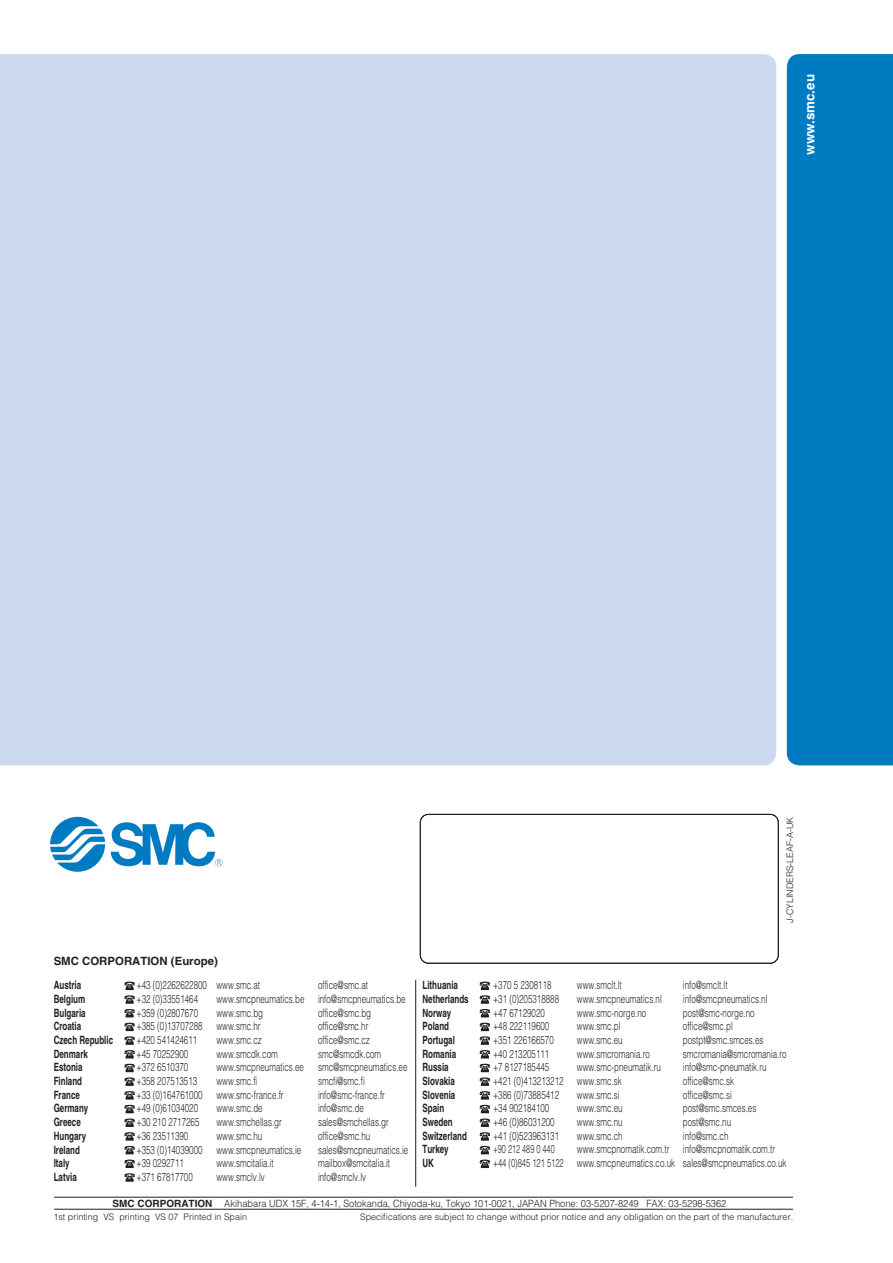
<style>
.page{position:relative;width:893px;height:1263px;background:#fff}
.page>*{position:absolute;margin:0;border:0;box-sizing:border-box;transform-origin:0 0}
.t1{font:700 13.5px "Helvetica";color:#fff}
.t2{font:300 11.4px "Helvetica";color:#231f20;scale:.7 1}
.t3{font:700 11.4px "Helvetica";color:#231f20;scale:.7 1}
.t4{font:300 11.4px "Helvetica";color:#231f20;scale:.66 1}
.t5{font:700 11.4px "Helvetica";color:#231f20}
.t6{font:300 11.4px "Helvetica";color:#231f20;scale:.64 1}
.t7{font:300 10.05px "Helvetica";color:#231f20;scale:.93 1}
.t8{font:300 9px "Helvetica";color:#231f20}
.s1{font-weight:700}
</style>
<div class="page">
<hr style="left:54px;top:1197px;width:739px;height:1px;background:#231f20">
<hr style="left:54px;top:1209px;width:739px;height:1px;background:#231f20">
<svg style="left:124px;top:982px;width:11px;height:35px"></svg>
<svg style="left:124px;top:1023px;width:11px;height:90px"></svg>
<svg style="left:124px;top:1119px;width:11px;height:35px"></svg>
<svg style="left:124px;top:1160px;width:11px;height:22px"></svg>
<svg style="left:479px;top:982px;width:11px;height:35px"></svg>
<svg style="left:479px;top:1023px;width:11px;height:90px"></svg>
<svg style="left:479px;top:1119px;width:11px;height:35px"></svg>
<svg style="left:479px;top:1160px;width:11px;height:8px"></svg>
<hr style="left:415px;top:980px;width:1px;height:207px;background:#231f20">
<svg style="left:50px;top:817px;width:172px;height:55px"></svg>
<div style="left:420px;top:814px;width:358px;height:150px;border:1px solid #231f20;border-radius:8px"></div>
<div style="left:0;top:54px;width:776px;height:711px;background:#ccd9ef"></div>
<div style="left:786px;top:54px;width:106px;height:711px;background:#007bc2"></div>
<p class="t1" style="left:804px;top:155px;width:82px;rotate:-90deg">www.smc.eu</p>
<p class="t5" style="left:54px;top:957px;width:166px">SMC CORPORATION (Europe)</p>
<p class="t3" style="left:54px;top:981px;width:41px">Austria</p>
<p class="t2" style="left:136px;top:981px;width:178px">+43 (0)2262622800 www.smc.at</p>
<p class="t2" style="left:318px;top:981px;width:73px">office@smc.at</p>
<p class="t3" style="left:54px;top:995px;width:47px">Belgium</p>
<p class="t2" style="left:136px;top:995px;width:90px">+32 (0)33551464</p>
<p class="t2" style="left:216px;top:995px;width:272px">www.smcpneumatics.be info@smcpneumatics.be</p>
<p class="t3" style="left:54px;top:1008px;width:47px">Bulgaria</p>
<p class="t2" style="left:136px;top:1008px;width:90px">+359 (0)2807670</p>
<p class="t2" style="left:216px;top:1008px;width:68px">www.smc.bg</p>
<p class="t2" style="left:318px;top:1008px;width:77px">office@smc.bg</p>
<p class="t3" style="left:54px;top:1022px;width:41px">Croatia</p>
<p class="t2" style="left:136px;top:1022px;width:179px">+385 (0)13707288 www.smc.hr</p>
<p class="t2" style="left:318px;top:1022px;width:73px">office@smc.hr</p>
<p class="t3" style="left:54px;top:1036px;width:86px">Czech Republic</p>
<p class="t2" style="left:136px;top:1036px;width:88px">+420 541424611</p>
<p class="t2" style="left:216px;top:1036px;width:66px">www.smc.cz</p>
<p class="t2" style="left:318px;top:1036px;width:75px">office@smc.cz</p>
<p class="t3" style="left:54px;top:1050px;width:50px">Denmark</p>
<p class="t2" style="left:136px;top:1049px;width:76px">+45 70252900</p>
<p class="t2" style="left:216px;top:1049px;width:89px">www.smcdk.com</p>
<p class="t2" style="left:318px;top:1049px;width:92px">smc@smcdk.com</p>
<p class="t3" style="left:54px;top:1063px;width:43px">Estonia</p>
<p class="t2" style="left:136px;top:1063px;width:76px">+372 6510370</p>
<p class="t2" style="left:216px;top:1063px;width:274px">www.smcpneumatics.ee smc@smcpneumatics.ee</p>
<p class="t3" style="left:54px;top:1077px;width:42px">Finland</p>
<p class="t2" style="left:136px;top:1077px;width:88px">+358 207513513</p>
<p class="t2" style="left:216px;top:1077px;width:60px">www.smc.fi</p>
<p class="t2" style="left:318px;top:1077px;width:68px">smcfi@smc.fi</p>
<p class="t3" style="left:54px;top:1091px;width:39px">France</p>
<p class="t2" style="left:136px;top:1091px;width:212px">+33 (0)164761000 www.smc-france.fr</p>
<p class="t2" style="left:318px;top:1091px;width:97px">info@smc-france.fr</p>
<p class="t3" style="left:54px;top:1104px;width:51px">Germany</p>
<p class="t2" style="left:136px;top:1104px;width:90px">+49 (0)61034020</p>
<p class="t2" style="left:216px;top:1104px;width:67px">www.smc.de</p>
<p class="t2" style="left:318px;top:1104px;width:67px">info@smc.de</p>
<p class="t3" style="left:54px;top:1118px;width:40px">Greece</p>
<p class="t2" style="left:136px;top:1118px;width:92px">+30 210 2717265</p>
<p class="t2" style="left:216px;top:1118px;width:95px">www.smchellas.gr</p>
<p class="t2" style="left:318px;top:1118px;width:103px">sales@smchellas.gr</p>
<p class="t3" style="left:54px;top:1132px;width:48px">Hungary</p>
<p class="t2" style="left:136px;top:1132px;width:76px">+36 23511390</p>
<p class="t2" style="left:216px;top:1132px;width:67px">www.smc.hu</p>
<p class="t2" style="left:318px;top:1132px;width:76px">office@smc.hu</p>
<p class="t3" style="left:54px;top:1145px;width:39px">Ireland</p>
<p class="t2" style="left:136px;top:1145px;width:237px">+353 (0)14039000 www.smcpneumatics.ie</p>
<p class="t2" style="left:318px;top:1145px;width:131px">sales@smcpneumatics.ie</p>
<p class="t3" style="left:54px;top:1159px;width:24px">Italy</p>
<p class="t2" style="left:136px;top:1159px;width:69px">+39 0292711</p>
<p class="t2" style="left:216px;top:1159px;width:83px">www.smcitalia.it</p>
<p class="t2" style="left:318px;top:1159px;width:104px">mailbox@smcitalia.it</p>
<p class="t3" style="left:54px;top:1173px;width:34px">Latvia</p>
<p class="t2" style="left:136px;top:1173px;width:82px">+371 67817700</p>
<p class="t2" style="left:216px;top:1173px;width:71px">www.smclv.lv</p>
<p class="t2" style="left:318px;top:1173px;width:70px">info@smclv.lv</p>
<p class="t8" style="left:786px;top:923px;width:108px;rotate:-90deg">J-CYLINDERS-LEAF-A-UK</p>
<p class="t3" style="left:422px;top:981px;width:52px">Lithuania</p>
<p class="t2" style="left:493px;top:981px;width:85px">+370 5 2308118</p>
<p class="t2" style="left:577px;top:981px;width:66px">www.smclt.lt</p>
<p class="t2" style="left:683px;top:981px;width:65px">info@smclt.lt</p>
<p class="t3" style="left:422px;top:995px;width:67px">Netherlands</p>
<p class="t2" style="left:493px;top:995px;width:96px">+31 (0)205318888</p>
<p class="t2" style="left:577px;top:995px;width:123px">www.smcpneumatics.nl</p>
<p class="t2" style="left:683px;top:995px;width:122px">info@smcpneumatics.nl</p>
<p class="t3" style="left:422px;top:1008px;width:43px">Norway</p>
<p class="t2" style="left:493px;top:1008px;width:76px">+47 67129020</p>
<p class="t2" style="left:577px;top:1008px;width:100px">www.smc-norge.no</p>
<p class="t2" style="left:683px;top:1008px;width:104px">post@smc-norge.no</p>
<p class="t3" style="left:422px;top:1022px;width:40px">Poland</p>
<p class="t2" style="left:493px;top:1022px;width:82px">+48 222119600</p>
<p class="t2" style="left:577px;top:1022px;width:64px">www.smc.pl</p>
<p class="t2" style="left:683px;top:1022px;width:73px">office@smc.pl</p>
<p class="t3" style="left:422px;top:1036px;width:48px">Portugal</p>
<p class="t2" style="left:493px;top:1036px;width:88px">+351 226166570</p>
<p class="t2" style="left:577px;top:1036px;width:67px">www.smc.eu</p>
<p class="t2" style="left:683px;top:1036px;width:117px">postpt@smc.smces.es</p>
<p class="t3" style="left:422px;top:1050px;width:50px">Romania</p>
<p class="t2" style="left:493px;top:1049px;width:82px">+40 213205111</p>
<p class="t2" style="left:577px;top:1049px;width:106px">www.smcromania.ro</p>
<p class="t2" style="left:683px;top:1049px;width:150px">smcromania@smcromania.ro</p>
<p class="t3" style="left:422px;top:1063px;width:39px">Russia</p>
<p class="t2" style="left:493px;top:1063px;width:82px">+7 8127185445</p>
<p class="t2" style="left:577px;top:1063px;width:121px">www.smc-pneumatik.ru</p>
<p class="t2" style="left:683px;top:1063px;width:121px">info@smc-pneumatik.ru</p>
<p class="t3" style="left:422px;top:1077px;width:48px">Slovakia</p>
<p class="t2" style="left:493px;top:1077px;width:185px">+421 (0)413213212 www.smc.sk</p>
<p class="t2" style="left:683px;top:1077px;width:75px">office@smc.sk</p>
<p class="t3" style="left:422px;top:1091px;width:48px">Slovenia</p>
<p class="t2" style="left:493px;top:1091px;width:96px">+386 (0)73885412</p>
<p class="t2" style="left:577px;top:1091px;width:62px">www.smc.si</p>
<p class="t2" style="left:683px;top:1091px;width:72px">office@smc.si</p>
<p class="t3" style="left:422px;top:1104px;width:33px">Spain</p>
<p class="t2" style="left:493px;top:1104px;width:82px">+34 902184100</p>
<p class="t2" style="left:577px;top:1104px;width:67px">www.smc.eu</p>
<p class="t2" style="left:683px;top:1104px;width:106px">post@smc.smces.es</p>
<p class="t3" style="left:422px;top:1118px;width:45px">Sweden</p>
<p class="t2" style="left:493px;top:1118px;width:90px">+46 (0)86031200</p>
<p class="t2" style="left:577px;top:1118px;width:67px">www.smc.nu</p>
<p class="t2" style="left:683px;top:1118px;width:70px">post@smc.nu</p>
<p class="t3" style="left:422px;top:1132px;width:65px">Switzerland</p>
<p class="t2" style="left:493px;top:1132px;width:96px">+41 (0)523963131</p>
<p class="t2" style="left:577px;top:1132px;width:67px">www.smc.ch</p>
<p class="t2" style="left:683px;top:1132px;width:66px">info@smc.ch</p>
<p class="t3" style="left:422px;top:1145px;width:39px">Turkey</p>
<p class="t6" style="left:493px;top:1145px;width:98px">+90 212 489 0 440</p>
<p class="t2" style="left:577px;top:1145px;width:284px">www.smcpnomatik.com.tr info@smcpnomatik.com.tr</p>
<p class="t3" style="left:422px;top:1159px;width:18px">UK</p>
<p class="t4" style="left:493px;top:1159px;width:446px">+44 (0)845 121 5122 www.smcpneumatics.co.uk sales@smcpneumatics.co.uk</p>
<p class="t7" style="left:113px;top:1200px;width:661px"><span class="s1">SMC CORPORATION</span> Akihabara UDX 15F, 4-14-1, Sotokanda, Chiyoda-ku, Tokyo 101-0021, JAPAN Phone: 03-5207-8249 FAX: 03-5298-5362</p>
<p class="t8" style="left:53px;top:1214px;width:195px">1st printing VS printing VS 07 Printed in Spain</p>
<p class="t8" style="left:360px;top:1214px;width:434px">Specifications are subject to change without prior notice and any obligation on the part of the manufacturer.</p>
</div>
